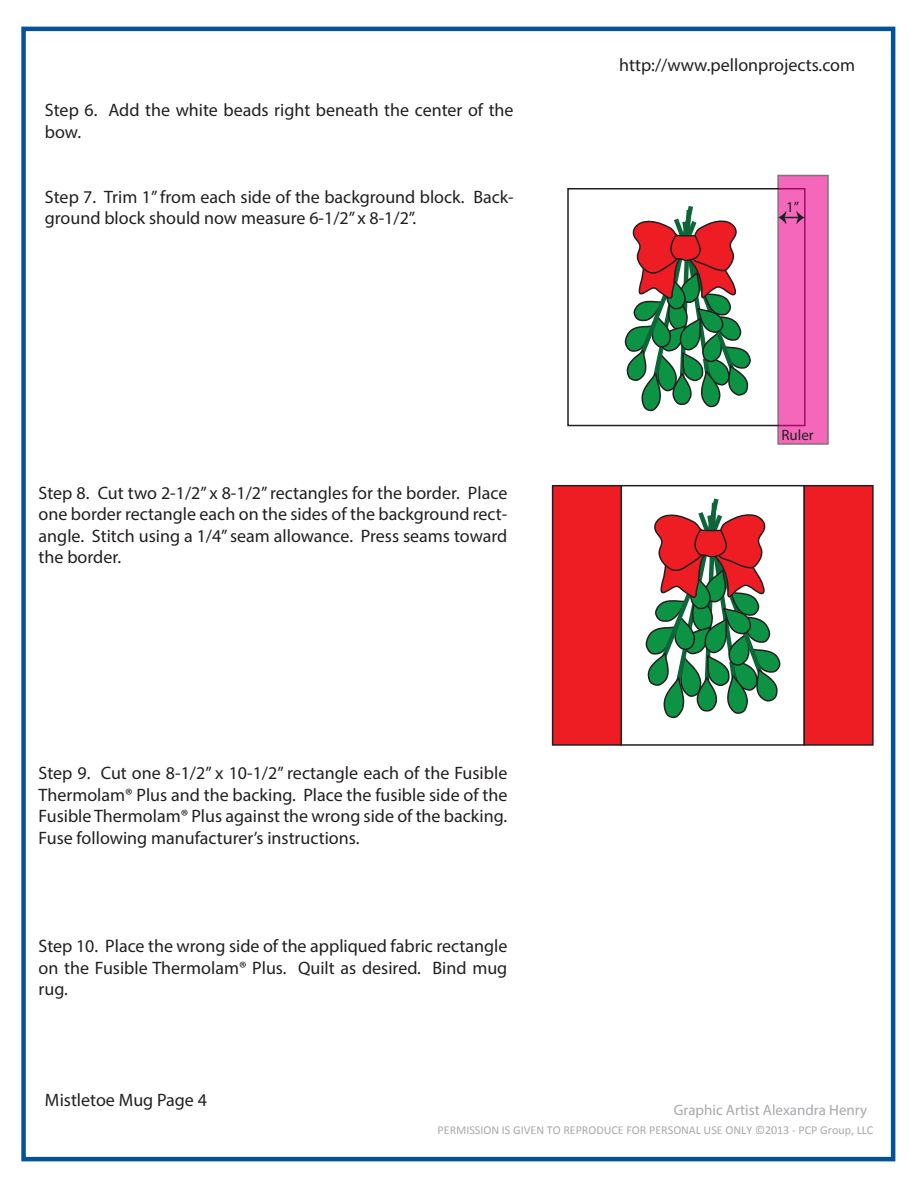
<style>
.page{position:relative;width:918px;height:1188px;background:#fff}
.page>*{position:absolute;margin:0;border:0;box-sizing:border-box;transform-origin:0 0}
.t1{font:18px/21.6px "Myriad Pro";color:#231f20;text-align:justify}
.t2{font:15px "Myriad Pro";color:#a8a9ad}
.t3{font:15px "Myriad Pro";color:#231f20}
.t4{font:12px "Calibri";color:#a8a9ad}
</style>
<div class="page">
<div style="left:21px;top:27px;width:874px;height:1134px;border:4px solid #01529b"></div>
<div style="left:567px;top:188px;width:239px;height:238px;background:#fff;border:2px solid #231f20"></div>
<svg style="left:777px;top:175px;width:52px;height:270px;fill:#f467ba"></svg>
<svg style="left:778px;top:211px;width:27px;height:13px"></svg>
<svg style="left:624px;top:206px;width:127px;height:206px"></svg>
<div style="left:620px;top:485px;width:185px;height:261px;background:#fff;border:2px solid #231f20"></div>
<svg style="left:645px;top:498px;width:136px;height:221px"></svg>
<div style="left:804px;top:485px;width:70px;height:261px;background:#ee1d23;border:2px solid #231f20"></div>
<div style="left:552px;top:485px;width:70px;height:261px;background:#ee1d23;border:2px solid #231f20"></div>
<p class="t1" style="left:45px;top:99px;width:470px">Step 6. Add the white beads right beneath the center of the bow.</p>
<p class="t1" style="left:45px;top:186px;width:470px">Step 7. Trim 1” from each side of the background block. Back&shy;ground block should now measure 6-1/2” x 8-1/2”.</p>
<p class="t1" style="left:39px;top:482px;width:470px">Step 8. Cut two 2-1/2” x 8-1/2” rectangles for the border. Place one border rectangle each on the sides of the background rect&shy;angle. Stitch using a 1/4” seam allowance. Press seams toward the border.</p>
<p class="t1" style="left:39px;top:762px;width:470px">Step 9. Cut one 8-1/2” x 10-1/2” rectangle each of the Fusible Thermolam® Plus and the backing. Place the fusible side of the Fusible Thermolam® Plus against the wrong side of the backing.<br>Fuse following manufacturer’s instructions.</p>
<p class="t1" style="left:39px;top:935px;width:470px">Step 10. Place the wrong side of the appliqued fabric rectangle on the Fusible Thermolam® Plus. Quilt as desired. Bind mug rug.</p>
<p class="t1" style="left:619px;top:54px;width:237px">http://www.pellonprojects.com</p>
<p class="t3" style="left:786px;top:198px;width:15px">1”</p>
<p class="t3" style="left:782px;top:425px;width:34px">Ruler</p>
<p class="t1" style="left:45px;top:1088px;width:164px">Mistletoe Mug Page 4</p>
<p class="t2" style="left:674px;top:1100px;width:195px">Graphic Artist Alexandra Henry</p>
<p class="t4" style="left:437px;top:1123px;width:437px">PERMISSION IS GIVEN TO REPRODUCE FOR PERSONAL USE ONLY ©2013 - PCP Group, LLC</p>
</div>
